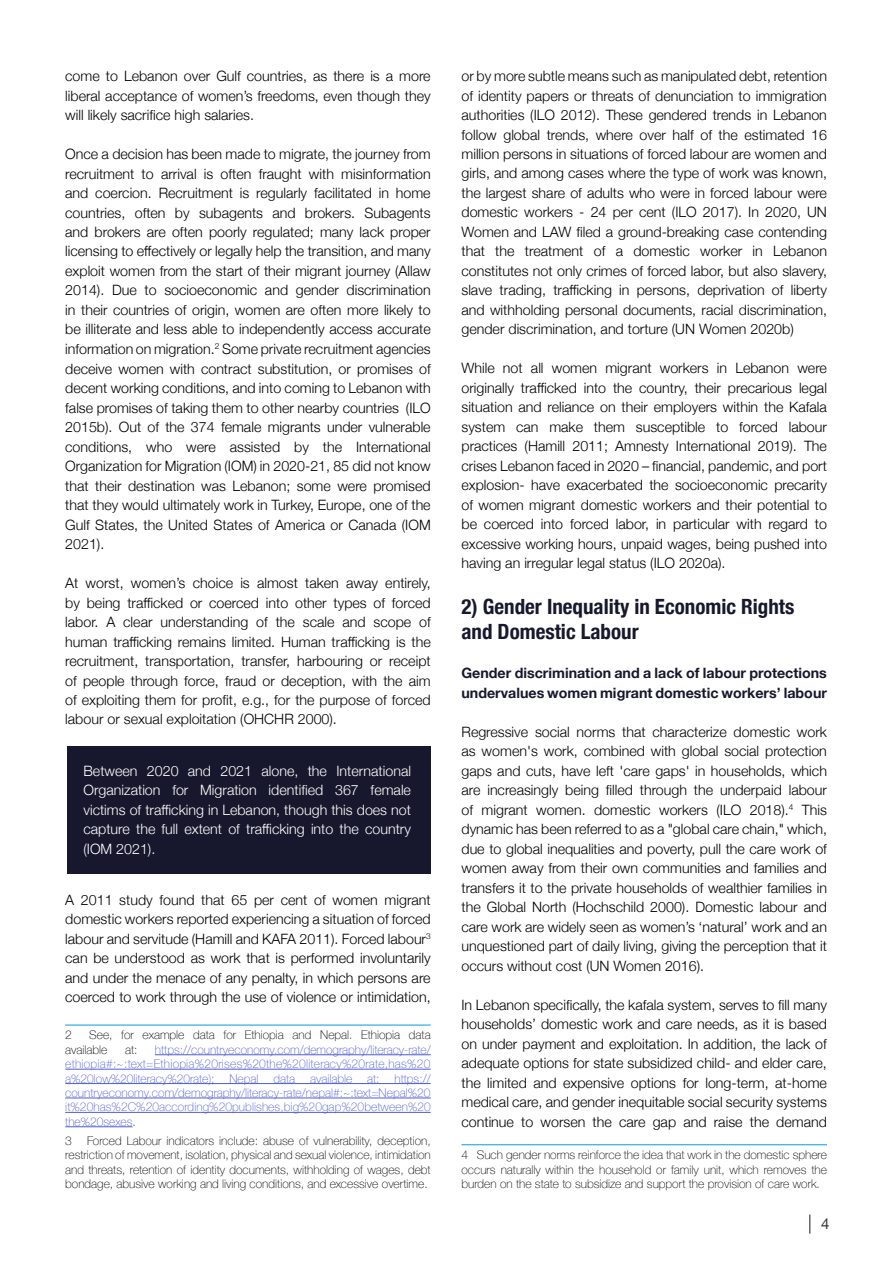
<style>
.page{position:relative;width:893px;height:1263px;background:#fff}
.page>*{position:absolute;margin:0;border:0;box-sizing:border-box;transform-origin:0 0}
.t1{font:700 condensed 21px/25.5px "Helvetica Neue";color:#17182d}
.t2{font:15px "Helvetica Neue";color:#333}
.t3{font:300 14.25px/19.5px "Helvetica Neue";color:#000;text-align:justify}
.t4{font:300 14.25px/19.5px "Helvetica Neue";color:#fff;text-align:justify}
.t5{font:700 14.25px/19.5px "Helvetica Neue";color:#17182d}
.t6{font:100 12px/14.4px "Helvetica Neue";color:#000;text-align:justify}
.t7{font:100 12px/14.4px "Helvetica Neue";letter-spacing:.005em;color:#4f5cd6;text-align:justify}
.s1{color:#000}
</style>
<div class="page">
<svg style="left:809px;top:1214px;width:1px;height:20px"></svg>
<hr style="left:65px;top:1025px;width:366px;height:1px;background:#009ddc">
<hr style="left:155px;top:1054px;width:276px;height:1px;background:#4f5cd6">
<hr style="left:65px;top:1069px;width:366px;height:1px;background:#4f5cd6">
<hr style="left:65px;top:1083px;width:366px;height:1px;background:#4f5cd6">
<hr style="left:65px;top:1098px;width:366px;height:1px;background:#4f5cd6">
<hr style="left:65px;top:1112px;width:366px;height:1px;background:#4f5cd6">
<hr style="left:65px;top:1126px;width:68px;height:1px;background:#4f5cd6">
<hr style="left:461px;top:1144px;width:366px;height:1px;background:#009ddc">
<div style="left:67px;top:746px;width:364px;height:127px;background:#17182d"></div>
<p class="t3" style="left:65px;top:65px;width:367px">come to Lebanon over Gulf countries, as there is a more liberal acceptance of women’s freedoms, even though they will likely sacrifice high salaries.</p>
<p class="t3" style="left:65px;top:143px;width:367px">Once a decision has been made to migrate, the journey from recruitment to arrival is often fraught with misinformation and coercion. Recruitment is regularly facilitated in home countries, often by subagents and brokers. Subagents and brokers are often poorly regulated; many lack proper licensing to effectively or legally help the transition, and many exploit women from the start of their migrant journey (Allaw 2014). Due to socioeconomic and gender discrimination in their countries of origin, women are often more likely to be illiterate and less able to independently access accurate information on migration.<sup>2</sup> Some private recruitment agencies deceive women with contract substitution, or promises of decent working conditions, and into coming to Lebanon with false promises of taking them to other nearby countries (ILO 2015b). Out of the 374 female migrants under vulnerable conditions, who were assisted by the International Organization for Migration (IOM) in 2020-21, 85 did not know that their destination was Lebanon; some were promised that they would ultimately work in Turkey, Europe, one of the Gulf States, the United States of America or Canada (IOM 2021).</p>
<p class="t3" style="left:65px;top:572px;width:367px">At worst, women’s choice is almost taken away entirely, by being trafficked or coerced into other types of forced labor. A clear understanding of the scale and scope of human trafficking remains limited. Human trafficking is the recruitment, transportation, transfer, harbouring or receipt of people through force, fraud or deception, with the aim of exploiting them for profit, e.g., for the purpose of forced labour or sexual exploitation (OHCHR 2000).</p>
<p class="t4" style="left:83px;top:760px;width:329px">Between 2020 and 2021 alone, the International Organization for Migration identified 367 female victims of trafficking in Lebanon, though this does not capture the full extent of trafficking into the country (IOM 2021).</p>
<p class="t3" style="left:65px;top:889px;width:367px">A 2011 study found that 65 per cent of women migrant domestic workers reported experiencing a situation of forced labour and servitude (Hamill and KAFA 2011). Forced labour<sup>3 </sup>can be understood as work that is performed involuntarily and under the menace of any penalty, in which persons are coerced to work through the use of violence or intimidation,</p>
<p class="t6" style="left:65px;top:1027px;width:8px">2</p>
<p class="t6" style="left:65px;top:1027px;width:367px;text-indent:24px">See, for example data for Ethiopia and Nepal. Ethiopia data available</p>
<p class="t7" style="left:65px;top:1042px;width:367px;text-indent:90px">https://countryeconomy.com/demography/literacy-rate/ ethiopia#:~:text=Ethiopia%20rises%20the%20literacy%20rate,has%20 a%20low%20literacy%20rate); Nepal data available at: https:// countryeconomy.com/demography/literacy-rate/nepal#:~:text=Nepal%20 it%20has%2C%20according%20publishes,big%20gap%20between%20 the%20sexes<span class="s1">.</span></p>
<p class="t6" style="left:65px;top:1133px;width:8px">3</p>
<p class="t6" style="left:125px;top:1042px;width:14px">at:</p>
<p class="t6" style="left:65px;top:1133px;width:367px;text-indent:22px">Forced Labour indicators include: abuse of vulnerability, deception, restriction of movement, isolation, physical and sexual violence, intimidation and threats, retention of identity documents, withholding of wages, debt bondage, abusive working and living conditions, and excessive overtime.</p>
<p class="t3" style="left:461px;top:65px;width:367px">or by more subtle means such as manipulated debt, retention of identity papers or threats of denunciation to immigration authorities (ILO 2012). These gendered trends in Lebanon follow global trends, where over half of the estimated 16 million persons in situations of forced labour are women and girls, and among cases where the type of work was known, the largest share of adults who were in forced labour were domestic workers - 24 per cent (ILO 2017). In 2020, UN Women and LAW filed a ground-breaking case contending that the treatment of a domestic worker in Lebanon constitutes not only crimes of forced labor, but also slavery, slave trading, trafficking in persons, deprivation of liberty and withholding personal documents, racial discrimination, gender discrimination, and torture (UN Women 2020b)</p>
<p class="t3" style="left:461px;top:358px;width:367px">While not all women migrant workers in Lebanon were originally trafficked into the country, their precarious legal situation and reliance on their employers within the Kafala system can make them susceptible to forced labour practices (Hamill 2011; Amnesty International 2019). The crises Lebanon faced in 2020 – financial, pandemic, and port explosion- have exacerbated the socioeconomic precarity of women migrant domestic workers and their potential to be coerced into forced labor, in particular with regard to excessive working hours, unpaid wages, being pushed into having an irregular legal status (ILO 2020a).</p>
<h1 class="t1" style="left:461px;top:592px;width:334px">2) Gender Inequality in Economic Rights and Domestic Labour</h1>
<p class="t5" style="left:461px;top:664px;width:367px">Gender discrimination and a lack of labour protections undervalues women migrant domestic workers’ labour</p>
<p class="t3" style="left:461px;top:721px;width:367px">Regressive social norms that characterize domestic work as women's work, combined with global social protection gaps and cuts, have left 'care gaps' in households, which are increasingly being filled through the underpaid labour of migrant women. domestic workers (ILO 2018).<sup>4</sup> This dynamic has been referred to as a "global care chain," which, due to global inequalities and poverty, pull the care work of women away from their own communities and families and transfers it to the private households of wealthier families in the Global North (Hochschild 2000). Domestic labour and care work are widely seen as women’s ‘natural’ work and an unquestioned part of daily living, giving the perception that it occurs without cost (UN Women 2016).</p>
<p class="t3" style="left:461px;top:994px;width:367px">In Lebanon specifically, the kafala system, serves to fill many households’ domestic work and care needs, as it is based on under payment and exploitation. In addition, the lack of adequate options for state subsidized child- and elder care, the limited and expensive options for long-term, at-home medical care, and gender inequitable social security systems continue to worsen the care gap and raise the demand</p>
<p class="t6" style="left:461px;top:1147px;width:367px">4 Such gender norms reinforce the idea that work in the domestic sphere occurs naturally within the household or family unit, which removes the burden on the state to subsidize and support the provision of care work.</p>
<p class="t2" style="left:821px;top:1213px;width:10px">4</p>
</div>
